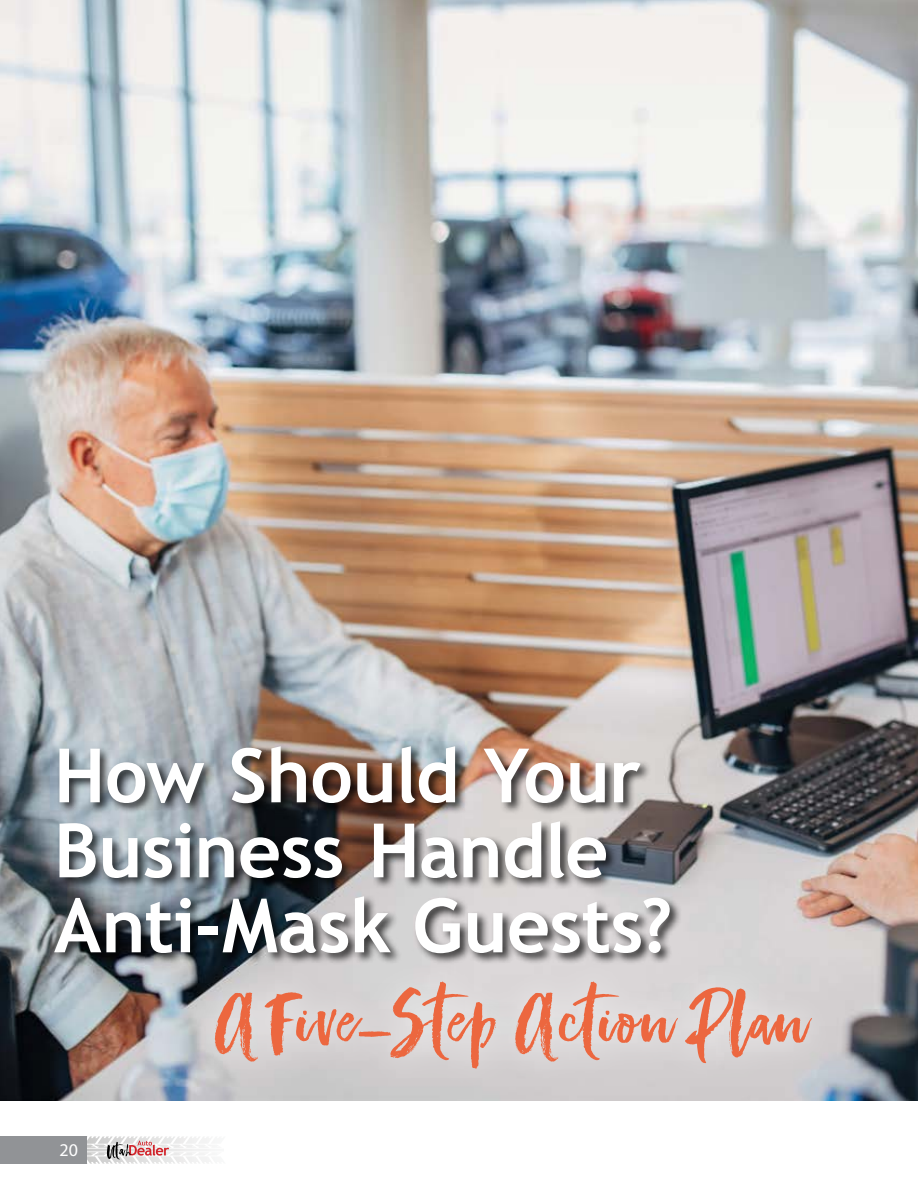
<style>
.page{position:relative;width:918px;height:1188px;background:#fff}
.page>*{position:absolute;margin:0;border:0;box-sizing:border-box;transform-origin:0 0}
.t1{font:124.5px "Bellissimo";letter-spacing:.025em;color:#ec673f}
.t2{font:700 75px/75px "Trebuchet MS";letter-spacing:-.01em;color:#fff}
.t3{font:18px "Myriad Pro";color:#fff}
.s1{font-size:94.5px}
</style>
<div class="page">
<div style="left:0;top:1136px;width:87px;height:28px;background:#919396"></div>
<svg style="left:87px;top:1136px;width:122px;height:23px"></svg>
<img style="left:0;top:0;width:918px;height:1100px">
<div style="left:185px;top:954px;width:654px;height:143px;background:#fff;opacity:.75"></div>
<div style="left:52px;top:744px;width:630px;height:221px;background:#000;opacity:.75"></div>
<p class="t2" style="left:54px;top:738px;width:620px">How Should Your<br>Business Handle<br>Anti-Mask Guests?</p>
<p class="t3" style="left:60px;top:1139px;width:20px">20</p>
<h1 class="t1" style="left:214px;top:963px;width:593px">A Five<span class="s1">-</span>Step Action Plan</h1>
</div>
